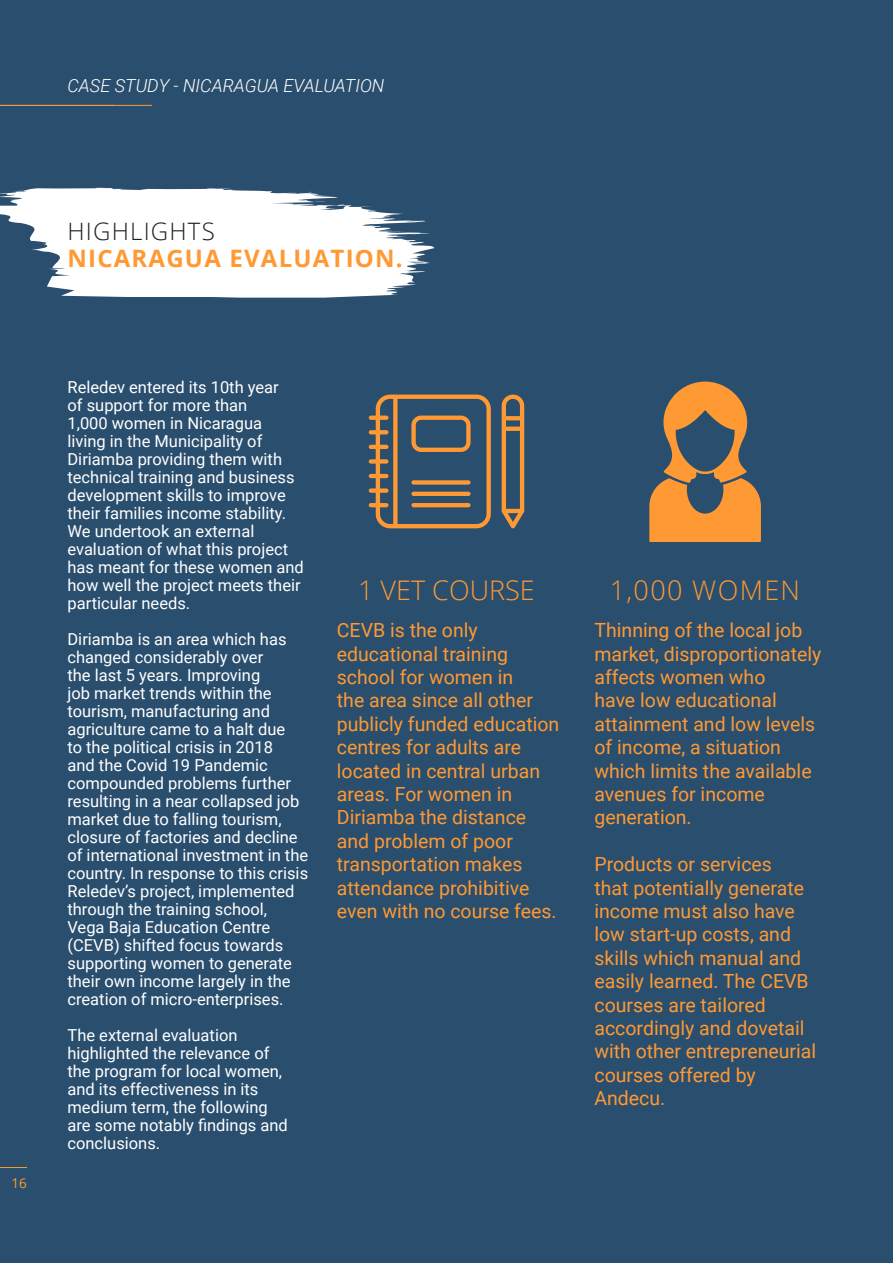
<style>
.page{position:relative;width:893px;height:1263px;background:#2a4e6e}
.page>*{position:absolute;margin:0;border:0;box-sizing:border-box;transform-origin:0 0}
.Chapter_Title_-_Alig{font:300 27px "Open Sans";letter-spacing:.05em;color:#f93}
.Chapter_Title_-_Alig-2{font:300 27px "Open Sans";color:#f93}
.Chapter_Title_-_Alig-3{font:700 24px/27px "Open Sans";letter-spacing:.05em;color:#f93}
.Intro_Text{font:19.5px/23.4px "Roboto";color:#f93}
.Section_Title{font:italic 300 18px "Roboto";color:#fff}
.Body_Text_-_regular{font:16.5px/18px "Roboto";color:#fff}
.t1{font:13.5px "Open Sans";color:#f93}
.s1{font-weight:300;color:#231f20}
</style>
<div class="page">
<svg style="left:0;top:1167px;width:27px;height:1px"></svg>
<svg style="left:0;top:188px;width:435px;height:110px;fill:#fff"></svg>
<svg style="left:106px;top:188px;width:12px;height:1px"></svg>
<svg style="left:369px;top:395px;width:155px;height:133px"></svg>
<svg style="left:649px;top:382px;width:112px;height:160px"></svg>
<hr style="left:0;top:105px;width:152px;height:1px;background:#f93">
<p class="Section_Title" style="left:68px;top:73px;width:318px">CASE STUDY - NICARAGUA EVALUATION</p>
<p class="Chapter_Title_-_Alig-3" style="left:68px;top:217px;width:337px"><span class="s1">HIGHLIGHTS<br></span>NICARAGUA EVALUATION.</p>
<p class="t1" style="left:12px;top:1174px;width:17px">16</p>
<p class="Body_Text_-_regular" style="left:68px;top:378px;width:238px">Reledev entered its 10th year<br>of support for more than<br>1,000 women in Nicaragua living in the Municipality of<br>Diriamba providing them with technical training and business development skills to improve their families income stability.<br>We undertook an external evaluation of what this project has meant for these women and how well the project meets their particular needs.</p>
<p class="Body_Text_-_regular" style="left:68px;top:630px;width:242px">Diriamba is an area which has changed considerably over<br>the last 5 years. Improving<br>job market trends within the tourism, manufacturing and agriculture came to a halt due<br>to the political crisis in 2018<br>and the Covid 19 Pandemic compounded problems further resulting in a near collapsed job market due to falling tourism, closure of factories and decline of international investment in the country. In response to this crisis<br>Reledev’s project, implemented through the training school,<br>Vega Baja Education Centre (CEVB) shifted focus towards supporting women to generate their own income largely in the creation of micro-enterprises.</p>
<p class="Body_Text_-_regular" style="left:68px;top:1026px;width:222px">The external evaluation highlighted the relevance of the program for local women, and its effectiveness in its medium term, the following are some notably findings and conclusions.</p>
<p class="Chapter_Title_-_Alig-2" style="left:358px;top:572px;width:178px">1 VET COURSE</p>
<p class="Intro_Text" style="left:337px;top:618px;width:224px">CEVB is the only educational training school for women in<br>the area since all other publicly funded education centres for adults are located in central urban areas. For women in<br>Diriamba the distance and problem of poor transportation makes attendance prohibitive even with no course fees.</p>
<p class="Intro_Text" style="left:594px;top:618px;width:229px">Thinning of the local job market, disproportionately affects women who<br>have low educational attainment and low levels of income, a situation which limits the available avenues for income generation.</p>
<p class="Chapter_Title_-_Alig" style="left:610px;top:572px;width:192px">1,000 WOMEN</p>
<p class="Intro_Text" style="left:594px;top:852px;width:223px">Products or services<br>that potentially generate income must also have low start-up costs, and skills which manual and easily learned. The CEVB courses are tailored accordingly and dovetail with other entrepreneurial courses offered by<br>Andecu.</p>
</div>
